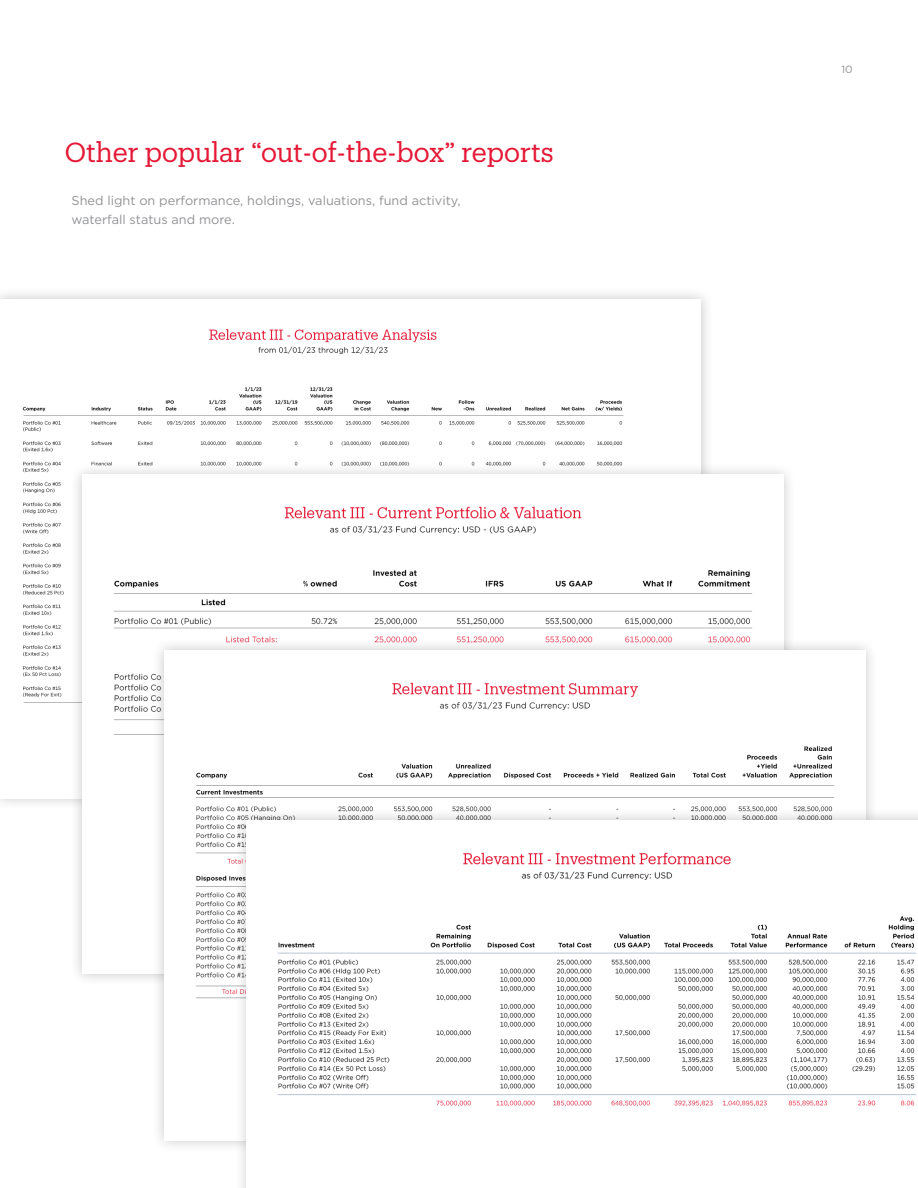
<style>
.page{position:relative;width:918px;height:1188px;background:#fff}
.page>*{position:absolute;margin:0;border:0;box-sizing:border-box;transform-origin:0 0}
.t1{font:27px "Produkt";letter-spacing:-.005em;color:#e51836}
.t2{font:12.75px/19.5px "Gotham";color:#919295}
.t3{font:10.5px "Gotham";color:#919295}
</style>
<div class="page">
<div style="left:0;top:287px;width:714px;height:524px;background:#231f20;opacity:.25"></div>
<div style="left:0;top:299px;width:701px;height:499px;background:#fff"></div>
<img style="left:22px;top:329px;width:602px;height:374px">
<div style="left:70px;top:462px;width:726px;height:525px;background:#231f20;opacity:.25"></div>
<img style="left:82px;top:475px;width:701px;height:499px">
<div style="left:152px;top:638px;width:727px;height:515px;background:#231f20;opacity:.25"></div>
<img style="left:165px;top:651px;width:701px;height:489px">
<div style="left:235px;top:808px;width:683px;height:380px;background:#231f20;opacity:.25"></div>
<img style="left:247px;top:820px;width:671px;height:368px">
<p class="t1" style="left:65px;top:134px;width:491px">Other popular “out-of-the-box” reports</p>
<p class="t2" style="left:72px;top:190px;width:390px">Shed light on performance, holdings, valuations, fund activity, waterfall status and more.</p>
<p class="t3" style="left:841px;top:63px;width:13px">10</p>
</div>
